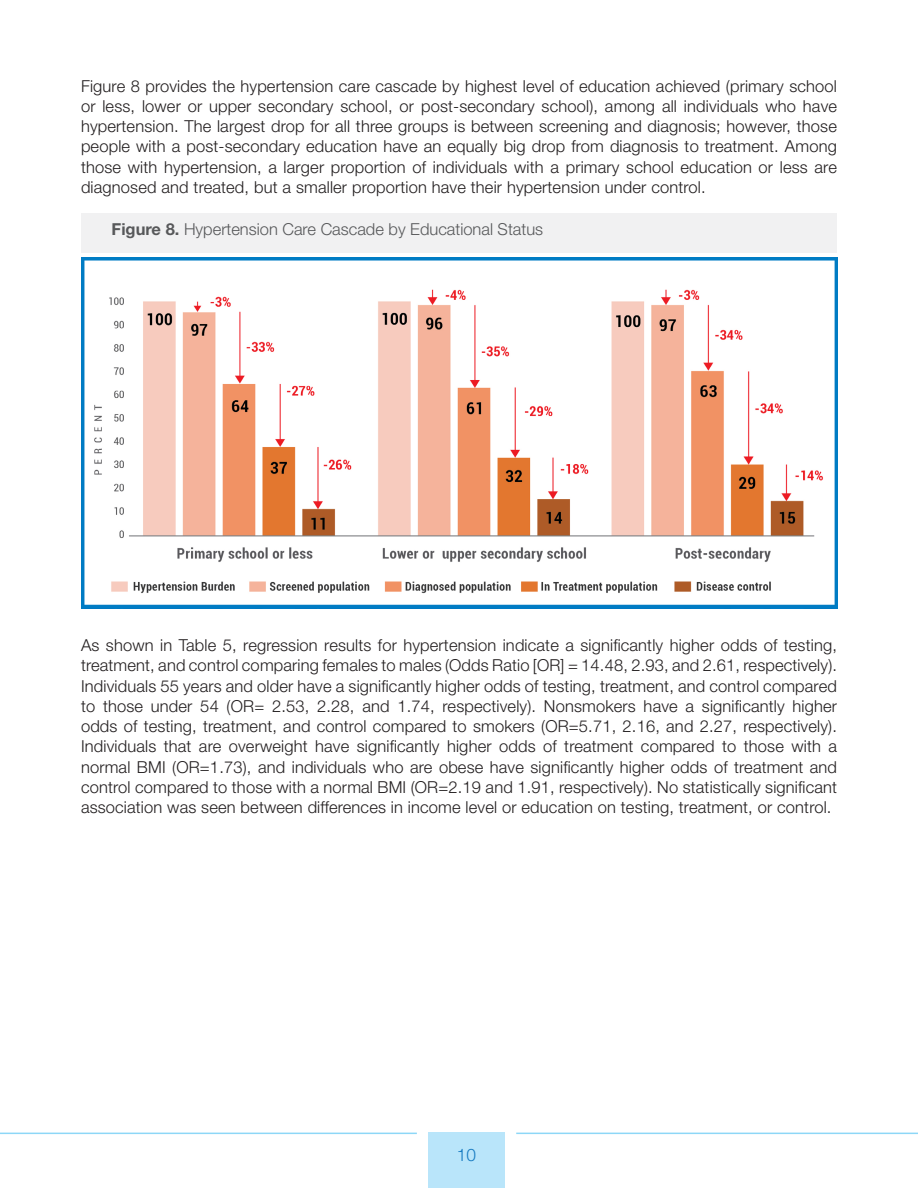
<style>
.page{position:relative;width:918px;height:1188px;background:#fff}
.page>*{position:absolute;margin:0;border:0;box-sizing:border-box;transform-origin:0 0}
.t1{font:300 17.25px "Helvetica Neue LT Std";color:#177bc1}
.t2{font:300 16.5px/20.2px "Helvetica Neue LT Std";letter-spacing:.01em;color:#231f20;text-align:justify}
.t3{font:300 16.5px "Helvetica Neue LT Std";color:#57585a}
.s1{font-weight:700}
</style>
<div class="page">
<div style="left:428px;top:1132px;width:77px;height:56px;background:#b9e5fa"></div>
<hr style="left:516px;top:1133px;width:402px;height:1px;background:#8dd7f7">
<hr style="left:0;top:1133px;width:417px;height:1px;background:#8dd7f7">
<div style="left:81px;top:213px;width:756px;height:40px;background:#f1f1f2"></div>
<img style="left:81px;top:258px;width:756px;height:351px">
<p class="t2" style="left:81px;top:75px;width:758px">Figure 8 provides the hypertension care cascade by highest level of education achieved (primary school or less, lower or upper secondary school, or post-secondary school), among all individuals who have hypertension. The largest drop for all three groups is between screening and diagnosis; however, those people with a post-secondary education have an equally big drop from diagnosis to treatment. Among those with hypertension, a larger proportion of individuals with a primary school education or less are diagnosed and treated, but a smaller proportion have their hypertension under control.</p>
<p class="t3" style="left:112px;top:219px;width:433px"><span class="s1">Figure 8.</span> Hypertension Care Cascade by Educational Status</p>
<p class="t2" style="left:81px;top:635px;width:758px">As shown in Table 5, regression results for hypertension indicate a significantly higher odds of testing, treatment, and control comparing females to males (Odds Ratio [OR] = 14.48, 2.93, and 2.61, respectively).<br>Individuals 55 years and older have a significantly higher odds of testing, treatment, and control compared to those under 54 (OR= 2.53, 2.28, and 1.74, respectively). Nonsmokers have a significantly higher odds of testing, treatment, and control compared to smokers (OR=5.71, 2.16, and 2.27, respectively).<br>Individuals that are overweight have significantly higher odds of treatment compared to those with a normal BMI (OR=1.73), and individuals who are obese have significantly higher odds of treatment and control compared to those with a normal BMI (OR=2.19 and 1.91, respectively). No statistically significant association was seen between differences in income level or education on testing, treatment, or control.</p>
<p class="t1" style="left:457px;top:1144px;width:21px">10</p>
</div>
